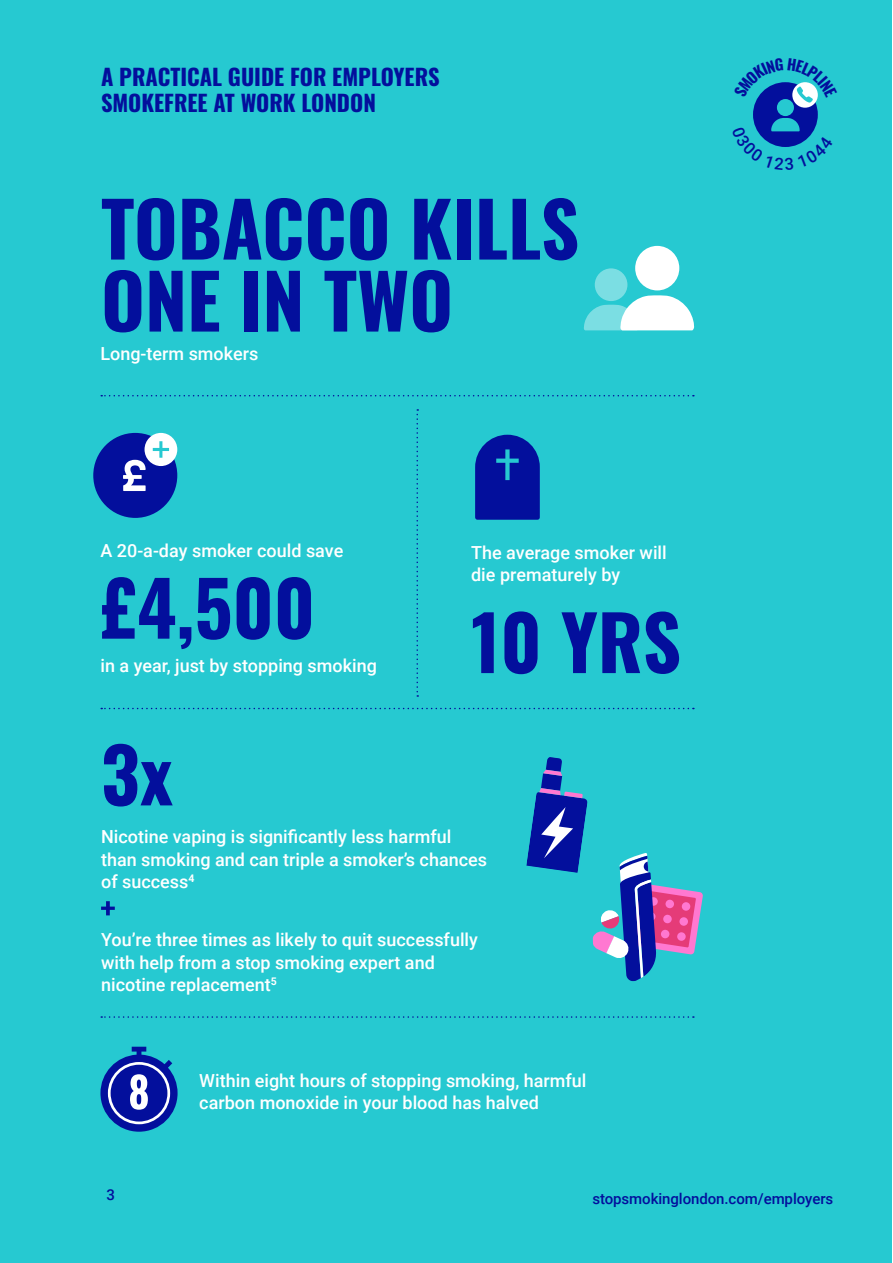
<style>
.page{position:relative;width:893px;height:1263px;background:#fff}
.page>*{position:absolute;margin:0;border:0;box-sizing:border-box;transform-origin:0 0}
.t1{font:700 75px/72px "Oswald";color:#030f9c}
.t2{font:700 22.5px/25.5px "Oswald";color:#030f9c}
.t3{font:500 18px/22.5px "Roboto";color:#fff}
.t4{font:500 15px "Roboto";letter-spacing:-.005em;color:#030f9c}
</style>
<div class="page">
<div style="left:1px;top:1px;width:891px;height:1262px;background:#26c9d1"></div>
<div style="left:753px;top:82px;width:65px;height:65px;background:#030f9c;border-radius:50%"></div>
<svg style="left:792px;top:82px;width:26px;height:26px"></svg>
<div style="left:777px;top:99px;width:17px;height:17px;background:#26c9d1;border-radius:50%"></div>
<svg style="left:101px;top:901px;width:14px;height:14px"></svg>
<div style="left:93px;top:433px;width:84px;height:85px;background:#030f9c;border-radius:50%"></div>
<div style="left:145px;top:433px;width:32px;height:33px;background:#fff;border-radius:50%"></div>
<svg style="left:153px;top:441px;width:16px;height:17px"></svg>
<svg style="left:123px;top:460px;width:23px;height:31px"></svg>
<svg style="left:475px;top:435px;width:65px;height:85px;background:#0726a2"></svg>
<svg style="left:526px;top:757px;width:177px;height:225px"></svg>
<svg style="left:100px;top:1047px;width:78px;height:85px"></svg>
<svg style="left:416px;top:409px;width:2px;height:288px"></svg>
<svg style="left:101px;top:395px;width:593px;height:1px"></svg>
<svg style="left:101px;top:708px;width:593px;height:1px"></svg>
<svg style="left:101px;top:1016px;width:593px;height:2px"></svg>
<div style="left:635px;top:246px;width:44px;height:44px;background:#fff;border-radius:50%"></div>
<svg style="left:584px;top:295px;width:111px;height:35px"></svg>
<div style="left:595px;top:268px;width:32px;height:33px;background:#7bdee3;border-radius:50%"></div>
<svg style="left:753px;top:118px;width:65px;height:29px"></svg>
<svg style="left:755px;top:82px;width:63px;height:21px"></svg>
<p class="t2" style="left:101px;top:66px;width:340px">A PRACTICAL GUIDE FOR EMPLOYERS<br>SMOKEFREE AT WORK LONDON</p>
<h1 class="t1" style="left:101px;top:198px;width:480px">TOBACCO KILLS<br>ONE IN TWO</h1>
<p class="t3" style="left:100px;top:342px;width:160px">Long-term smokers</p>
<p class="t3" style="left:100px;top:539px;width:245px">A 20-a-day smoker could save</p>
<h1 class="t1" style="left:100px;top:577px;width:216px">£4,500</h1>
<p class="t3" style="left:100px;top:653px;width:278px">in a year, just by stopping smoking</p>
<h1 class="t1" style="left:101px;top:743px;width:73px">3x</h1>
<p class="t3" style="left:471px;top:540px;width:197px">The average smoker will die prematurely by</p>
<h1 class="t1" style="left:471px;top:611px;width:211px">10 YRS</h1>
<p class="t3" style="left:101px;top:825px;width:388px">Nicotine vaping is significantly less harmful than smoking and can triple a smoker’s chances of success<sup>4</sup></p>
<p class="t3" style="left:101px;top:928px;width:378px">You’re three times as likely to quit successfully with help from a stop smoking expert and nicotine replacement<sup>5</sup></p>
<p class="t4" style="left:107px;top:1184px;width:10px">3</p>
<p class="t3" style="left:199px;top:1068px;width:389px">Within eight hours of stopping smoking, harmful carbon monoxide in your blood has halved</p>
<p class="t4" style="left:592px;top:1188px;width:242px">stopsmokinglondon.com/employers</p>
</div>
